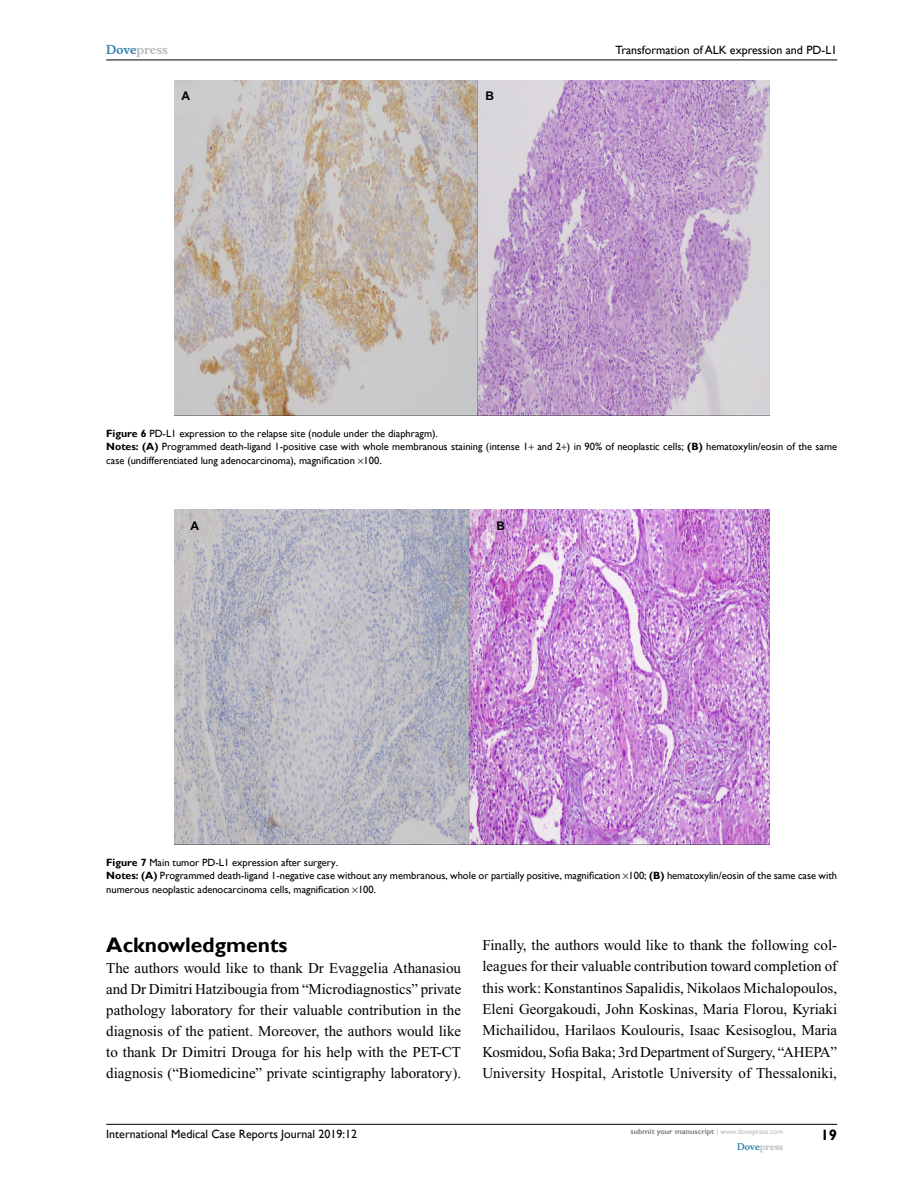
<style>
.page{position:relative;width:918px;height:1188px;background:#fff}
.page>*{position:absolute;margin:0;border:0;box-sizing:border-box;transform-origin:0 0}
.t1{font:700 21px "Gill Sans";color:#000}
.t2{font:15px/21.5px "Times New Roman";color:#000;text-align:justify}
.t3{font:700 15px "Gill Sans";color:#000}
.t4{font:12px "Gill Sans";color:#000}
.t5{font:700 12px "Musee";color:#b8babc}
.t6{font:700 12px "Arial";color:#000}
.t7{font:10.5px/13.5px "Gill Sans";color:#000}
.t8{font:700 9px "Musee";color:#b8babc}
.t9{font:700 7.5px "Gill Sans";color:#808285}
.s1{color:#3785ad}
.s2{font-weight:700}
.s3{font-weight:400;color:#b8babc}
</style>
<div class="page">
<hr style="left:106px;top:1124px;width:731px;height:1px;background:#000">
<hr style="left:106px;top:60px;width:731px;height:1px;background:#000">
<img style="left:174px;top:81px;width:595px;height:335px">
<img style="left:174px;top:510px;width:595px;height:334px">
<p class="t5" style="left:106px;top:43px;width:63px"><span class="s1">Dove</span>press</p>
<p class="t6" style="left:182px;top:88px;width:10px">A</p>
<p class="t6" style="left:486px;top:88px;width:10px">B</p>
<p class="t4" style="left:616px;top:43px;width:223px">Transformation of ALK expression and PD-L1</p>
<p class="t7" style="left:106px;top:427px;width:732px"><span class="s2">Figure 6</span> PD-L1 expression to the relapse site (nodule under the diaphragm).<br><span class="s2">Notes: (A)</span> Programmed death-ligand 1-positive case with whole membranous staining (intense 1 and 2 ) in 90% of neoplastic cells; <span class="s2">(B)</span> hematoxylin/eosin of the same case (undifferentiated lung adenocarcinoma), magnification 100.</p>
<p class="t6" style="left:190px;top:517px;width:10px">A</p>
<p class="t6" style="left:497px;top:517px;width:10px">B</p>
<p class="t7" style="left:106px;top:856px;width:732px"><span class="s2">Figure 7</span> Main tumor PD-L1 expression after surgery.<br><span class="s2">Notes: (A)</span> Programmed death-ligand 1-negative case without any membranous, whole or partially positive, magnification 100; <span class="s2">(B)</span> hematoxylin/eosin of the same case with numerous neoplastic adenocarcinoma cells, magnification 100.</p>
<h1 class="t1" style="left:106px;top:933px;width:183px">Acknowledgments</h1>
<p class="t2" style="left:106px;top:958px;width:357px;line-height:21px">The authors would like to thank Dr Evaggelia Athanasiou and Dr Dimitri Hatzibougia from “Microdiagnostics” private pathology laboratory for their valuable contribution in the diagnosis of the patient. Moreover, the authors would like to thank Dr Dimitri Drouga for his help with the PET-CT diagnosis (“Biomedicine” private scintigraphy laboratory).</p>
<p class="t2" style="left:482px;top:934px;width:356px">Finally, the authors would like to thank the following col&shy;leagues for their valuable contribution toward completion of this work: Konstantinos Sapalidis, Nikolaos Michalopoulos, Eleni Georgakoudi, John Koskinas, Maria Florou, Kyriaki Michailidou, Harilaos Koulouris, Isaac Kesisoglou, Maria Kosmidou, Sofia Baka; 3rd Department of Surgery, “AHEPA” University Hospital, Aristotle University of Thessaloniki,</p>
<p class="t4" style="left:106px;top:1127px;width:252px">International Medical Case Reports Journal 2019:12</p>
<p class="t9" style="left:631px;top:1127px;width:154px">submit your manuscript <span class="s3">| www.dovepress.com</span></p>
<p class="t8" style="left:737px;top:1141px;width:48px"><span class="s1">Dove</span>press</p>
<p class="t3" style="left:821px;top:1126px;width:18px">19</p>
</div>
